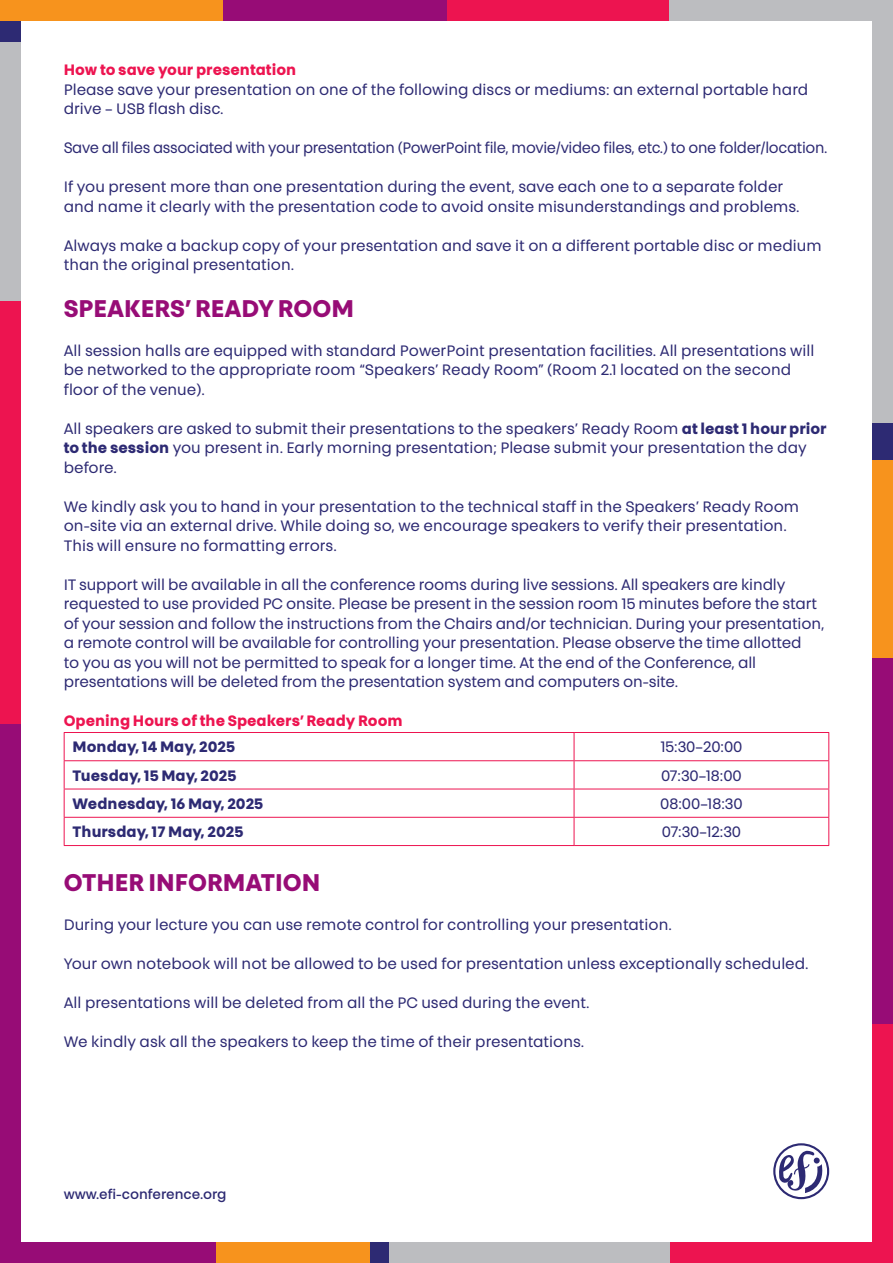
<style>
.page{position:relative;width:893px;height:1263px;background:#fff}
.page>*{position:absolute;margin:0;border:0;box-sizing:border-box;transform-origin:0 0}
.podtit{font:700 24px "Touche";color:#970c76}
.t1{font:15px/19.5px "Touche";color:#2d2a73}
.t2{font:15px "Touche";letter-spacing:-.02em;color:#2d2a73}
.t3{font:700 15px "Touche";color:#2d2a73}
.bold{font:700 15px "Touche";color:#ed1450}
.t4{font:500 13.5px "Touche";color:#2d2a73}
.s1{font-weight:700}
</style>
<div class="page">
<div style="left:0;top:0;width:223px;height:43px;background:#f7931d"></div>
<div style="left:0;top:21px;width:43px;height:22px;background:#2d2a73"></div>
<div style="left:446px;top:0;width:224px;height:43px;background:#ed1450"></div>
<div style="left:223px;top:0;width:223px;height:43px;background:#970c76"></div>
<div style="left:215px;top:1220px;width:155px;height:43px;background:#f7931d"></div>
<div style="left:850px;top:657px;width:43px;height:367px;background:#970c76"></div>
<div style="left:850px;top:1024px;width:43px;height:239px;background:#ed1450"></div>
<div style="left:0;top:301px;width:43px;height:423px;background:#ed1450"></div>
<div style="left:670px;top:1220px;width:223px;height:43px;background:#ed1450"></div>
<div style="left:670px;top:0;width:223px;height:43px;background:#bcbdc0"></div>
<div style="left:388px;top:1220px;width:282px;height:43px;background:#bcbdc0"></div>
<div style="left:370px;top:1220px;width:18px;height:43px;background:#2d2a73"></div>
<div style="left:850px;top:0;width:43px;height:423px;background:#bcbdc0"></div>
<div style="left:850px;top:423px;width:43px;height:37px;background:#2d2a73"></div>
<div style="left:0;top:724px;width:43px;height:539px;background:#970c76"></div>
<div style="left:0;top:1220px;width:215px;height:43px;background:#970c76"></div>
<div style="left:850px;top:460px;width:43px;height:197px;background:#f7931d"></div>
<div style="left:0;top:43px;width:43px;height:258px;background:#bcbdc0"></div>
<div style="left:21px;top:21px;width:851px;height:1221px;background:#fff"></div>
<svg style="left:773px;top:1143px;width:56px;height:56px"></svg>
<hr style="left:64px;top:732px;width:510px;height:1px;background:#ed1450">
<hr style="left:574px;top:732px;width:255px;height:1px;background:#ed1450">
<hr style="left:64px;top:760px;width:510px;height:1px;background:#ed1450">
<hr style="left:574px;top:760px;width:255px;height:1px;background:#ed1450">
<hr style="left:64px;top:789px;width:510px;height:1px;background:#ed1450">
<hr style="left:574px;top:789px;width:255px;height:1px;background:#ed1450">
<hr style="left:64px;top:817px;width:510px;height:1px;background:#ed1450">
<svg style="left:64px;top:733px;width:1px;height:112px"></svg>
<hr style="left:574px;top:817px;width:255px;height:1px;background:#ed1450">
<svg style="left:574px;top:733px;width:1px;height:112px"></svg>
<svg style="left:828px;top:733px;width:1px;height:112px"></svg>
<hr style="left:64px;top:845px;width:510px;height:1px;background:#ed1450">
<hr style="left:574px;top:845px;width:255px;height:1px;background:#ed1450">
<p class="bold" style="left:64px;top:60px;width:234px">How to save your presentation</p>
<p class="t1" style="left:64px;top:79px;width:746px">Please save your presentation on one of the following discs or mediums: an external portable hard drive – USB flash disc.</p>
<p class="t2" style="left:64px;top:138px;width:765px">Save all files associated with your presentation (PowerPoint file, movie/video files, etc.) to one folder/location.</p>
<p class="t1" style="left:64px;top:177px;width:737px">If you present more than one presentation during the event, save each one to a separate folder and name it clearly with the presentation code to avoid onsite misunderstandings and problems.</p>
<p class="t1" style="left:64px;top:235px;width:759px">Always make a backup copy of your presentation and save it on a different portable disc or medium than the original presentation.</p>
<p class="podtit" style="left:64px;top:293px;width:292px">SPEAKERS’ READY ROOM</p>
<p class="t1" style="left:64px;top:340px;width:752px">All session halls are equipped with standard PowerPoint presentation facilities. All presentations will be networked to the appropriate room “Speakers’ Ready Room” (Room 2.1 located on the second floor of the venue).</p>
<p class="t1" style="left:64px;top:418px;width:764px">All speakers are asked to submit their presentations to the speakers’ Ready Room <span class="s1">at least 1 hour prior</span></p>
<p class="t1" style="left:64px;top:438px;width:744px"><span class="s1">to the session</span> you present in. Early morning presentation; Please submit your presentation the day</p>
<p class="t1" style="left:64px;top:457px;width:55px">before.</p>
<p class="t1" style="left:64px;top:496px;width:737px">We kindly ask you to hand in your presentation to the technical staff in the Speakers’ Ready Room on-site via an external drive. While doing so, we encourage speakers to verify their presentation.<br>This will ensure no formatting errors.</p>
<p class="t1" style="left:64px;top:574px;width:723px">IT support will be available in all the conference rooms during live sessions. All speakers are kindly</p>
<p class="t1" style="left:64px;top:594px;width:762px">requested to use provided PC onsite. Please be present in the session room 15 minutes before the start of your session and follow the instructions from the Chairs and/or technician. During your presentation, a remote control will be available for controlling your presentation. Please observe the time allotted<br>to you as you will not be permitted to speak for a longer time. At the end of the Conference, all presentations will be deleted from the presentation system and computers on-site.</p>
<p class="bold" style="left:64px;top:711px;width:341px">Opening Hours of the Speakers’ Ready Room</p>
<p class="t3" style="left:73px;top:738px;width:164px">Monday, 14 May, 2025</p>
<p class="t1" style="left:660px;top:737px;width:84px">15:30–20:00</p>
<p class="t3" style="left:73px;top:766px;width:165px">Tuesday, 15 May, 2025</p>
<p class="t1" style="left:661px;top:765px;width:82px">07:30–18:00</p>
<p class="t3" style="left:73px;top:794px;width:192px">Wednesday, 16 May, 2025</p>
<p class="t1" style="left:660px;top:793px;width:84px">08:00–18:30</p>
<p class="t3" style="left:73px;top:822px;width:172px">Thursday, 17 May, 2025</p>
<p class="t1" style="left:662px;top:822px;width:81px">07:30–12:30</p>
<p class="podtit" style="left:64px;top:867px;width:258px">OTHER INFORMATION</p>
<p class="t1" style="left:64px;top:914px;width:610px">During your lecture you can use remote control for controlling your presentation.</p>
<p class="t1" style="left:64px;top:953px;width:746px">Your own notebook will not be allowed to be used for presentation unless exceptionally scheduled.</p>
<p class="t1" style="left:64px;top:992px;width:527px">All presentations will be deleted from all the PC used during the event.</p>
<p class="t1" style="left:64px;top:1031px;width:522px">We kindly ask all the speakers to keep the time of their presentations.</p>
<p class="t4" style="left:64px;top:1186px;width:164px">www.efi-conference.org</p>
</div>
